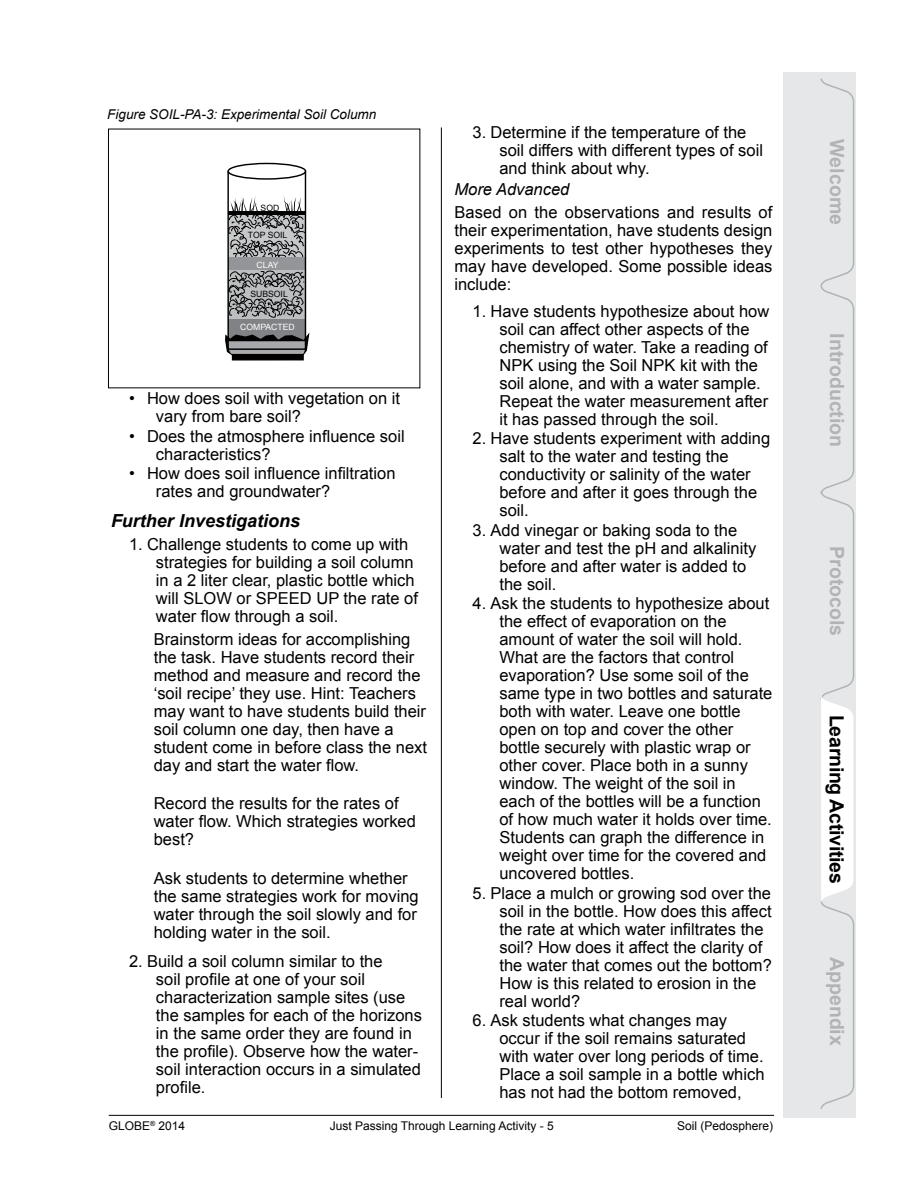
<style>
.page{position:relative;width:918px;height:1188px;background:#fff}
.page>*{position:absolute;margin:0;border:0;box-sizing:border-box;transform-origin:0 0}
.t1{font:700 19.5px "Arial";color:#b1b4b6}
.t2{font:700 19.5px "Arial";letter-spacing:-.015em;color:#000}
.t3{font:italic 700 18px "Arial";color:#000}
.t4{font:16.5px/18px "Arial";color:#000}
.t5{font:italic 16.5px "Arial";color:#000}
.t6{font:italic 13.5px "Arial";color:#000}
.t7{font:12px "Arial";color:#000}
.t8{font:8.7px "Arial";color:#000}
.t9{font:8.7px "Arial";color:#fff}
</style>
<div class="page">
<hr style="left:441px;top:128px;width:1px;height:970px;background:#000">
<hr style="left:109px;top:1115px;width:665px;height:1px;background:#000">
<div style="left:783px;top:72px;width:72px;height:1046px;background:#e6e7e8"></div>
<svg style="left:820px;top:78px;width:35px;height:1031px"></svg>
<div style="left:228px;top:318px;width:77px;height:22px;background:#808285"></div>
<div style="left:229px;top:270px;width:76px;height:48px;background:#bcbec0"></div>
<svg style="left:229px;top:271px;width:75px;height:47px"></svg>
<div style="left:227px;top:163px;width:79px;height:17px;border:1px solid #000;border-radius:50%"></div>
<div style="left:233px;top:355px;width:70px;height:5px;background:#000"></div>
<div style="left:232px;top:354px;width:72px;height:7px;border:1px solid #000"></div>
<svg style="left:225px;top:333px;width:84px;height:22px"></svg>
<svg style="left:229px;top:195px;width:78px;height:68px"></svg>
<div style="left:229px;top:258px;width:76px;height:12px;background:#939598"></div>
<div style="left:227px;top:170px;width:79px;height:180px;border:1px solid #000"></div>
<p class="t6" style="left:107px;top:106px;width:271px">Figure SOIL-PA-3: Experimental Soil Column</p>
<p class="t8" style="left:261px;top:202px;width:20px">SOD</p>
<p class="t8" style="left:248px;top:229px;width:41px">TOP SOIL</p>
<p class="t9" style="left:257px;top:259px;width:23px">CLAY</p>
<p class="t8" style="left:250px;top:288px;width:39px">SUBSOIL</p>
<p class="t9" style="left:240px;top:321px;width:56px">COMPACTED</p>
<p class="t4" style="left:156px;top:390px;width:246px;text-indent:-27px">• How does soil with vegetation on it vary from bare soil?</p>
<p class="t4" style="left:156px;top:427px;width:250px;text-indent:-27px">• Does the atmosphere influence soil characteristics?</p>
<p class="t4" style="left:156px;top:465px;width:241px;text-indent:-27px">• How does soil influence infiltration rates and groundwater?</p>
<p class="t3" style="left:111px;top:509px;width:191px">Further Investigations</p>
<p class="t4" style="left:156px;top:535px;width:263px;text-indent:-27px">1. Challenge students to come up with strategies for building a soil column in a 2 liter clear, plastic bottle which will SLOW or SPEED UP the rate of water flow through a soil.</p>
<p class="t4" style="left:154px;top:631px;width:275px">Brainstorm ideas for accomplishing the task. Have students record their method and measure and record the ‘soil recipe’ they use. Hint: Teachers may want to have students build their soil column one day, then have a student come in before class the next day and start the water flow.</p>
<p class="t4" style="left:154px;top:794px;width:264px">Record the results for the rates of water flow. Which strategies worked best?</p>
<p class="t4" style="left:154px;top:869px;width:267px">Ask students to determine whether the same strategies work for moving water through the soil slowly and for holding water in the soil.</p>
<p class="t4" style="left:156px;top:952px;width:267px;text-indent:-27px">2. Build a soil column similar to the<br>soil profile at one of your soil characterization sample sites (use the samples for each of the horizons in the same order they are found in the profile). Observe how the water&shy;soil interaction occurs in a simulated profile.</p>
<p class="t4" style="left:499px;top:123px;width:265px;text-indent:-27px">3. Determine if the temperature of the soil differs with different types of soil and think about why.</p>
<p class="t5" style="left:454px;top:179px;width:116px">More Advanced</p>
<p class="t4" style="left:454px;top:203px;width:319px;text-align:justify">Based on the observations and results of their experimentation, have students design experiments to test other hypotheses they may have developed. Some possible ideas include:</p>
<p class="t4" style="left:499px;top:302px;width:271px;text-indent:-27px">1. Have students hypothesize about how soil can affect other aspects of the chemistry of water. Take a reading of NPK using the Soil NPK kit with the soil alone, and with a water sample.<br>Repeat the water measurement after it has passed through the soil.</p>
<p class="t4" style="left:499px;top:430px;width:272px;text-indent:-27px">2. Have students experiment with adding salt to the water and testing the conductivity or salinity of the water before and after it goes through the soil.</p>
<p class="t4" style="left:499px;top:521px;width:258px;text-indent:-27px">3. Add vinegar or baking soda to the water and test the pH and alkalinity before and after water is added to the soil.</p>
<p class="t4" style="left:499px;top:595px;width:275px;text-indent:-27px">4. Ask the students to hypothesize about the effect of evaporation on the amount of water the soil will hold.<br>What are the factors that control evaporation? Use some soil of the same type in two bottles and saturate both with water. Leave one bottle open on top and cover the other bottle securely with plastic wrap or other cover. Place both in a sunny window. The weight of the soil in each of the bottles will be a function of how much water it holds over time.<br>Students can graph the difference in weight over time for the covered and uncovered bottles.</p>
<p class="t4" style="left:499px;top:884px;width:274px;text-indent:-27px">5. Place a mulch or growing sod over the soil in the bottle. How does this affect the rate at which water infiltrates the soil? How does it affect the clarity of the water that comes out the bottom?<br>How is this related to erosion in the real world?</p>
<p class="t4" style="left:499px;top:1012px;width:267px;text-indent:-27px">6. Ask students what changes may occur if the soil remains saturated with water over long periods of time.<br>Place a soil sample in a bottle which has not had the bottom removed,</p>
<p class="t7" style="left:109px;top:1118px;width:78px">GLOBE<sup>®</sup> 2014</p>
<p class="t7" style="left:330px;top:1118px;width:225px">Just Passing Through Learning Activity - 5</p>
<p class="t7" style="left:677px;top:1118px;width:98px">Soil (Pedosphere)</p>
<p class="t1" style="left:850px;top:139px;width:87px;rotate:90deg">Welcome</p>
<p class="t1" style="left:850px;top:333px;width:115px;rotate:90deg">Introduction</p>
<p class="t1" style="left:850px;top:546px;width:92px;rotate:90deg">Protocols</p>
<p class="t2" style="left:850px;top:715px;width:170px;rotate:90deg">Learning Activities</p>
<p class="t1" style="left:850px;top:957px;width:90px;rotate:90deg">Appendix</p>
</div>
